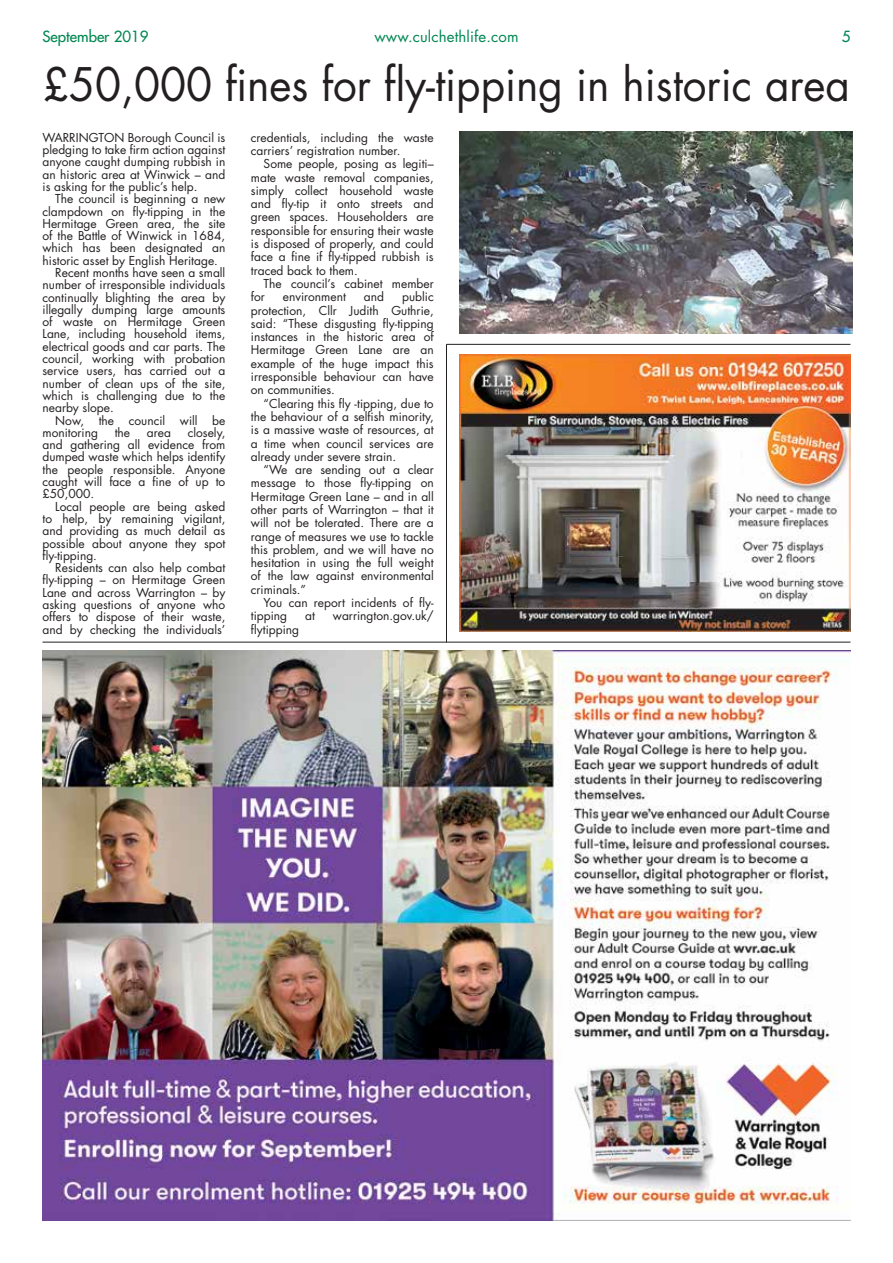
<style>
.page{position:relative;width:893px;height:1263px;background:#fff}
.page>*{position:absolute;margin:0;border:0;box-sizing:border-box;transform-origin:0 0}
.t1{font:45px "Futura Std";color:#231f20;scale:.94 1}
.t2{font:15px "Futura Std";letter-spacing:.01em;color:#008752}
.t3{font:500 15px "Futura Std";color:#008752}
.t4{font:12px/12.3px "Futura Std";color:#231f20;text-align:justify}
</style>
<div class="page">
<hr style="left:43px;top:642px;width:807px;height:1px;background:#231f20">
<hr style="left:446px;top:344px;width:404px;height:1px;background:#231f20">
<img style="left:459px;top:355px;width:391px;height:276px">
<hr style="left:446px;top:344px;width:1px;height:298px;background:#231f20">
<img style="left:43px;top:651px;width:807px;height:569px">
<img style="left:459px;top:132px;width:394px;height:202px">
<p class="t3" style="left:43px;top:27px;width:108px">September 2019</p>
<p class="t2" style="left:374px;top:27px;width:146px">www.culchethlife.com</p>
<p class="t3" style="left:842px;top:27px;width:10px">5</p>
<p class="t1" style="left:43px;top:56px;width:860px">£50,000 fines for fly-tipping in historic area</p>
<p class="t4" style="left:43px;top:131px;width:184px">WARRINGTON Borough Council is pledging to take firm action against anyone caught dumping rubbish in an historic area at Winwick – and is asking for the public’s help.</p>
<p class="t4" style="left:43px;top:193px;width:184px;text-indent:13px">The council is beginning a new clampdown on fly-tipping in the Hermitage Green area, the site of the Battle of Winwick in 1684, which has been designated an historic asset by English Heritage.</p>
<p class="t4" style="left:43px;top:267px;width:184px;text-indent:13px">Recent months have seen a small number of irresponsible individuals continually blighting the area by illegally dumping large amounts of waste on Hermitage Green Lane, including household items, electrical goods and car parts. The council, working with probation service users, has carried out a number of clean ups of the site, which is challenging due to the nearby slope.</p>
<p class="t4" style="left:43px;top:414px;width:184px;text-indent:13px">Now, the council will be monitoring</p>
<p class="t4" style="left:43px;top:426px;width:184px;text-indent:145px">closely, and gathering all evidence from dumped waste which helps identify the people responsible. Anyone caught will face a fine of up to £50,000.</p>
<p class="t4" style="left:43px;top:500px;width:184px;text-indent:13px">Local people are being asked to help, by remaining vigilant, and providing as much detail as possible about anyone they spot fly-tipping.</p>
<p class="t4" style="left:43px;top:562px;width:184px;text-indent:13px">Residents can also help combat fly-tipping – on Hermitage Green Lane and across Warrington – by asking questions of anyone who offers to dispose of their waste, and by checking the individuals’</p>
<p class="t4" style="left:115px;top:426px;width:17px">the</p>
<p class="t4" style="left:147px;top:426px;width:26px">area</p>
<p class="t4" style="left:251px;top:131px;width:184px;line-height:13.4px">credentials, including the waste carriers’ registration number.</p>
<p class="t4" style="left:251px;top:157px;width:184px;line-height:13.4px;text-indent:13px">Some people, posing as legiti– mate waste removal companies, simply collect household waste and fly-tip it onto streets and green spaces. Householders are responsible for ensuring their waste is disposed of properly, and could face a fine if fly-tipped rubbish is traced back to them.</p>
<p class="t4" style="left:251px;top:277px;width:184px;line-height:13.4px;text-indent:13px">The council’s cabinet member for</p>
<p class="t4" style="left:251px;top:290px;width:184px;line-height:13.4px;text-indent:151px">public protection, Cllr Judith Guthrie, said: “These disgusting fly-tipping instances in the historic area of Hermitage Green Lane are an example of the huge impact this irresponsible behaviour can have on communities.</p>
<p class="t4" style="left:251px;top:397px;width:184px;line-height:13.4px;text-indent:13px">“Clearing this fly -tipping, due to the behaviour of a selfish minority, is a massive waste of resources, at a time when council services are already under severe strain.</p>
<p class="t4" style="left:251px;top:463px;width:184px;line-height:13.4px;text-indent:13px">“We are sending out a clear message to those fly-tipping on Hermitage Green Lane – and in all other parts of Warrington – that it will not be tolerated. There are a range of measures we use to tackle this problem, and we will have no hesitation in using the full weight of the law against environmental criminals.”</p>
<p class="t4" style="left:251px;top:596px;width:184px;line-height:13.4px;text-indent:13px">You can report incidents of fly&shy;tipping</p>
<p class="t4" style="left:283px;top:291px;width:65px">environment</p>
<p class="t4" style="left:364px;top:291px;width:22px">and</p>
<p class="t4" style="left:305px;top:610px;width:11px">at</p>
<p class="t4" style="left:333px;top:610px;width:102px">warrington.gov.uk/</p>
<p class="t4" style="left:251px;top:623px;width:50px">flytipping</p>
</div>
